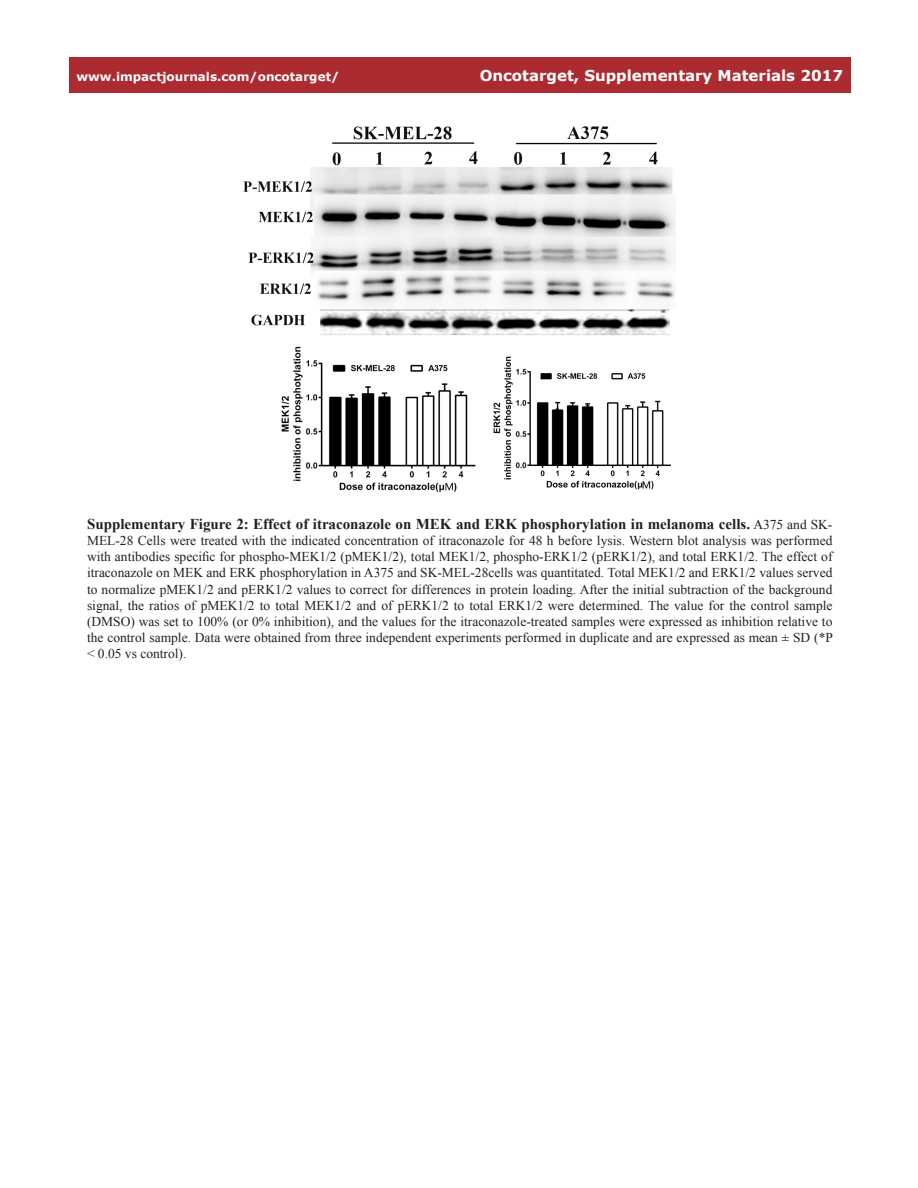
<style>
.page{position:relative;width:918px;height:1188px;background:#fff}
.page>*{position:absolute;margin:0;border:0;box-sizing:border-box;transform-origin:0 0}
.figuretext{font:700 15px "Times New Roman";color:#231f20}
.t1{font:700 15px "Verdana";color:#fff}
.figuretext-2{font:13.5px/16.2px "Times New Roman";color:#231f20;text-align:justify}
.t2{font:700 12px "Verdana";color:#fff}
.s1{font-weight:400;font-size:13.5px}
</style>
<div class="page">
<div style="left:69px;top:57px;width:781px;height:36px;background:#ac2b31"></div>
<img style="left:244px;top:127px;width:432px;height:364px">
<p class="t2" style="left:76px;top:68px;width:264px">www.impactjournals.com/oncotarget/</p>
<p class="t1" style="left:480px;top:65px;width:365px">Oncotarget, Supplementary Materials 2017</p>
<p class="figuretext" style="left:87px;top:513px;width:747px">Supplementary Figure 2: Effect of itraconazole on MEK and ERK phosphorylation in melanoma cells. <span class="s1">A375 and SK-</span></p>
<p class="figuretext-2" style="left:87px;top:532px;width:748px">MEL-28 Cells were treated with the indicated concentration of itraconazole for 48 h before lysis. Western blot analysis was performed with antibodies specific for phospho-MEK1/2 (pMEK1/2), total MEK1/2, phospho-ERK1/2 (pERK1/2), and total ERK1/2. The effect of itraconazole on MEK and ERK phosphorylation in A375 and SK-MEL-28cells was quantitated. Total MEK1/2 and ERK1/2 values served to normalize pMEK1/2 and pERK1/2 values to correct for differences in protein loading. After the initial subtraction of the background signal, the ratios of pMEK1/2 to total MEK1/2 and of pERK1/2 to total ERK1/2 were determined. The value for the control sample (DMSO) was set to 100% (or 0% inhibition), and the values for the itraconazole-treated samples were expressed as inhibition relative to the control sample. Data were obtained from three independent experiments performed in duplicate and are expressed as mean ± SD (*P &lt; 0.05 vs control).</p>
</div>
